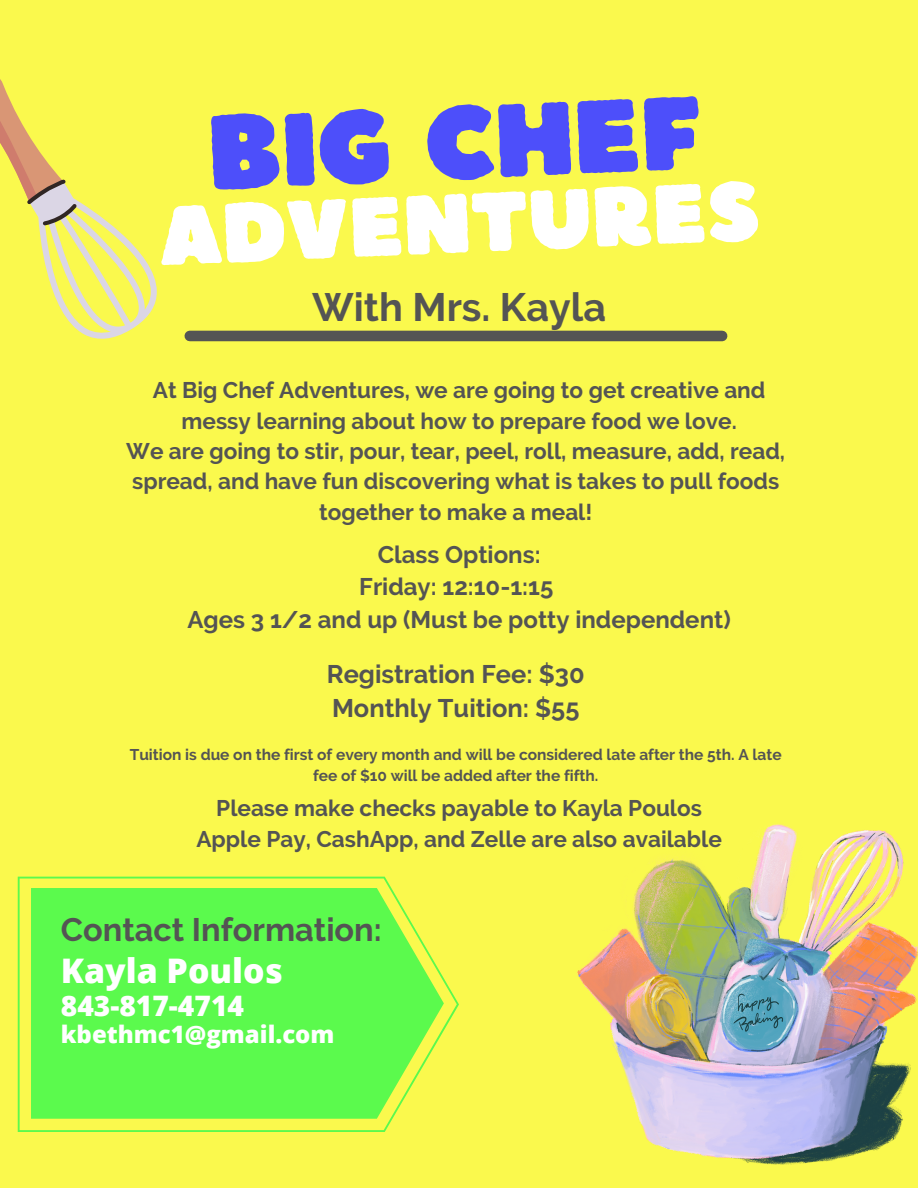
<style>
.page{position:relative;width:918px;height:1188px;background:#faf94d}
.page>*{position:absolute;margin:0;border:0;box-sizing:border-box;transform-origin:0 0}
.t1{font:103.35px "Boulder";color:#4d4ffa}
.t2{font:83.4px "Boulder";color:#fff}
.t3{font:700 39.45px "Raleway";color:#545454}
.t4{font:800 33.9px "Open Sans";color:#fff}
.t5{font:700 32.4px "Raleway";color:#545454}
.t6{font:800 28.2px "Open Sans";color:#fff}
.t7{font:700 25.35px "Raleway";color:#545454}
.t8{font:700 24px "Raleway";color:#545454}
.t9{font:800 24px "Open Sans";color:#fff}
.t10{font:700 22.5px/30.8px "Raleway";color:#545454;text-align:center}
.t11{font:700 15.45px/21.1px "Raleway";color:#545454;text-align:center}
</style>
<div class="page">
<svg style="left:18px;top:877px;width:441px;height:255px;fill:#5bfa4d"></svg>
<div style="left:190px;top:331px;width:532px;height:10px;background:#545454"></div>
<img style="left:577px;top:824px;width:341px;height:341px">
<svg style="left:0;top:79px;width:157px;height:260px"></svg>
<p class="t1" style="left:206px;top:84px;width:497px;rotate:-2deg">BIg Chef</p>
<p class="t2" style="left:157px;top:180px;width:603px;rotate:-2deg">Adventures</p>
<p class="t3" style="left:312px;top:284px;width:295px">With Mrs. Kayla</p>
<p class="t10" style="left:153px;top:375px;width:614px">At Big Chef Adventures, we are going to get creative and messy learning about how to prepare food we love.</p>
<p class="t10" style="left:126px;top:435px;width:660px">We are going to stir, pour, tear, peel, roll, measure, add, read, spread, and have fun discovering what is takes to pull foods together to make a meal!</p>
<p class="t8" style="left:378px;top:540px;width:164px">Class Options:</p>
<p class="t8" style="left:359px;top:573px;width:196px">Friday: 12:10-1:15</p>
<p class="t8" style="left:188px;top:606px;width:545px">Ages 3 1/2 and up (Must be potty independent)</p>
<p class="t7" style="left:327px;top:659px;width:259px">Registration Fee: $30</p>
<p class="t7" style="left:332px;top:694px;width:249px">Monthly Tuition: $55</p>
<p class="t11" style="left:130px;top:744px;width:653px">Tuition is due on the first of every month and will be considered late after the 5th. A late fee of $10 will be added after the fifth.</p>
<p class="t10" style="left:216px;top:793px;width:487px">Please make checks payable to Kayla Poulos</p>
<p class="t10" style="left:196px;top:823px;width:527px">Apple Pay, CashApp, and Zelle are also available</p>
<p class="t5" style="left:61px;top:911px;width:323px">Contact Information:</p>
<p class="t4" style="left:61px;top:947px;width:223px">Kayla Poulos</p>
<p class="t9" style="left:61px;top:1018px;width:275px">kbethmc1@gmail.com</p>
<p class="t6" style="left:61px;top:985px;width:185px">843-817-4714</p>
</div>
